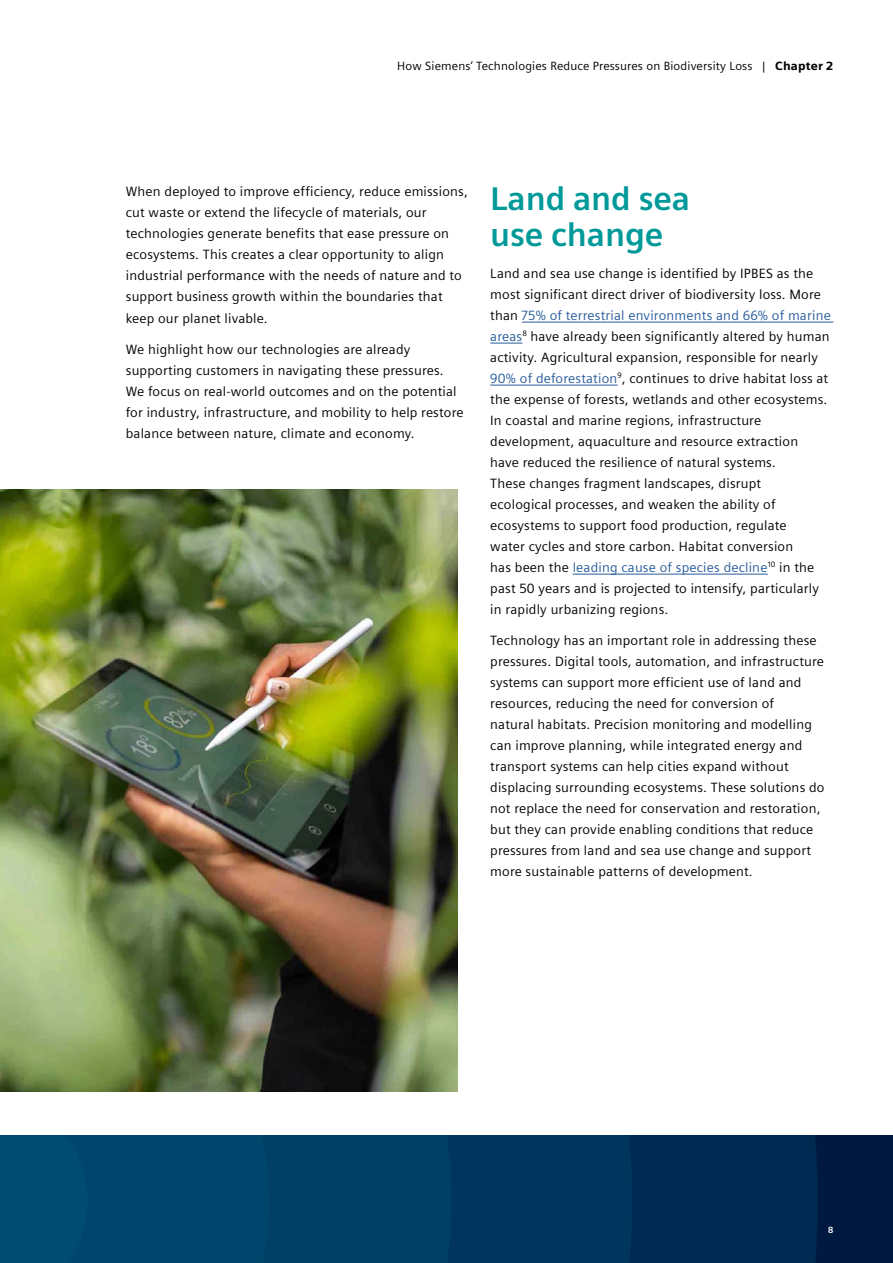
<style>
.page{position:relative;width:893px;height:1263px;background:#fff}
.page>*{position:absolute;margin:0;border:0;box-sizing:border-box;transform-origin:0 0}
.t1{font:600 33px/36px "Siemens Sans Pro";letter-spacing:-.01em;color:#099}
.t2{font:13.5px/21px "Siemens Sans Pro";letter-spacing:.015em;color:#000}
.t3{font:12px "Siemens Sans Pro";letter-spacing:.015em;color:#000}
.t4{font:600 9px "Siemens Sans Pro";color:#fff}
.s1{font-weight:700}
.s2{color:#275b9b}
</style>
<div class="page">
<img style="left:0;top:489px;width:457px;height:603px">
<hr style="left:522px;top:322px;width:311px;height:1px;background:#275b9b">
<hr style="left:490px;top:343px;width:32px;height:1px;background:#275b9b">
<hr style="left:490px;top:385px;width:128px;height:1px;background:#275b9b">
<hr style="left:573px;top:574px;width:195px;height:1px;background:#275b9b">
<div style="left:818px;top:1135px;width:75px;height:128px;background:#001941"></div>
<div style="left:632px;top:1135px;width:186px;height:128px;background:#002a52"></div>
<div style="left:451px;top:1135px;width:181px;height:128px;background:#00365e"></div>
<div style="left:269px;top:1135px;width:182px;height:128px;background:#003f66"></div>
<div style="left:0;top:1135px;width:269px;height:128px;background:#00456c"></div>
<p class="t3" style="left:397px;top:57px;width:438px">How Siemens’ Technologies Reduce Pressures on Biodiversity Loss | <span class="s1">Chapter 2</span></p>
<p class="t2" style="left:126px;top:180px;width:344px">When deployed to improve efficiency, reduce emissions, cut waste or extend the lifecycle of materials, our technologies generate benefits that ease pressure on ecosystems. This creates a clear opportunity to align industrial performance with the needs of nature and to support business growth within the boundaries that keep our planet livable.</p>
<p class="t2" style="left:126px;top:338px;width:339px">We highlight how our technologies are already supporting customers in navigating these pressures.<br>We focus on real-world outcomes and on the potential for industry, infrastructure, and mobility to help restore balance between nature, climate and economy.</p>
<h1 class="t1" style="left:490px;top:178px;width:202px">Land and sea use change</h1>
<p class="t2" style="left:490px;top:261px;width:342px">Land and sea use change is identified by IPBES as the most significant direct driver of biodiversity loss. More than <span class="s2">75% of terrestrial environments and 66% of marine areas</span><sup>8</sup> have already been significantly altered by human activity. Agricultural expansion, responsible for nearly <span class="s2">90% of deforestation</span><sup>9</sup>, continues to drive habitat loss at the expense of forests, wetlands and other ecosystems.<br>In coastal and marine regions, infrastructure development, aquaculture and resource extraction<br>have reduced the resilience of natural systems.<br>These changes fragment landscapes, disrupt<br>ecological processes, and weaken the ability of ecosystems to support food production, regulate<br>water cycles and store carbon. Habitat conversion<br>has been the <span class="s2">leading cause of species decline</span><sup>10</sup> in the past 50 years and is projected to intensify, particularly in rapidly urbanizing regions.</p>
<p class="t2" style="left:490px;top:629px;width:336px">Technology has an important role in addressing these pressures. Digital tools, automation, and infrastructure systems can support more efficient use of land and resources, reducing the need for conversion of<br>natural habitats. Precision monitoring and modelling can improve planning, while integrated energy and transport systems can help cities expand without displacing surrounding ecosystems. These solutions do not replace the need for conservation and restoration, but they can provide enabling conditions that reduce pressures from land and sea use change and support more sustainable patterns of development.</p>
<p class="t4" style="left:828px;top:1223px;width:7px">8</p>
</div>
